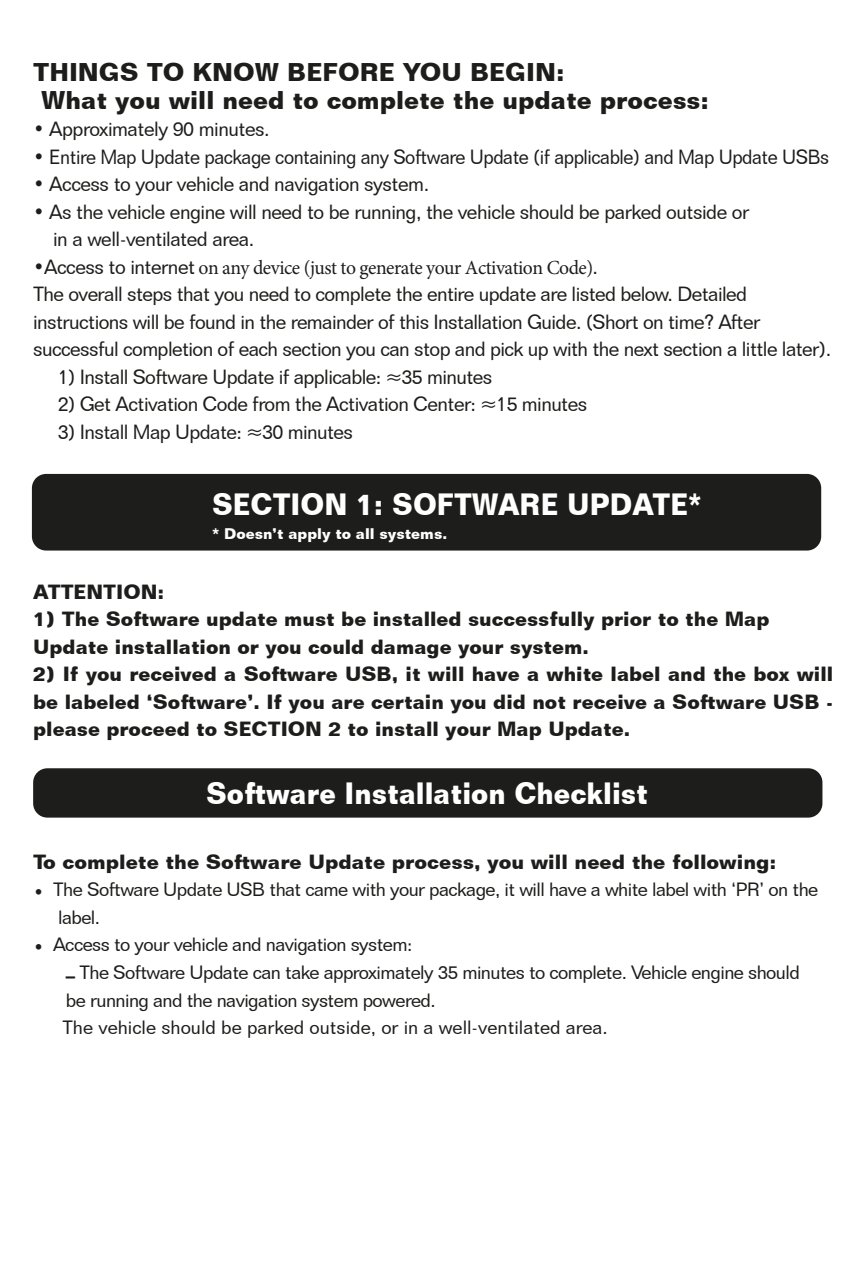
<style>
.page{position:relative;width:851px;height:1276px;background:#fff}
.page>*{position:absolute;margin:0;border:0;box-sizing:border-box;transform-origin:0 0}
.Head{font:700 30px "Folio BT";color:#fff;scale:.9 1}
.Copy{font:700 25px "Folio BT";color:#1d1d1b}
.Copy-2{font:20px "Folio BT";letter-spacing:-.03em;color:#1d1d1b}
.Copy-3{font:700 20px/27.5px "Folio BT";color:#1d1d1b;text-align:justify}
.Copy-4{font:20px "Minion Pro";letter-spacing:-.025em;color:#1d1d1b}
.Copy-5{font:18.75px/27.5px "Folio BT";letter-spacing:-.03em;color:#1d1d1b}
.Copy-6{font:18.75px "Folio BT";color:#1d1d1b}
.Copy-7{font:700 15px "Folio BT";color:#fff}
.s1{font-family:"Folio BT"}
.s2{font-weight:700}
</style>
<div class="page">
<div style="left:32px;top:474px;width:789px;height:76px;background:#1d1d1b;border-radius:14px"></div>
<div style="left:33px;top:768px;width:789px;height:49px;background:#1d1d1b;border-radius:14px"></div>
<p class="Copy" style="left:33px;top:57px;width:533px">THINGS TO KNOW BEFORE YOU BEGIN:</p>
<p class="Copy" style="left:41px;top:84px;width:669px">What you will need to complete the update process:</p>
<p class="Copy-2" style="left:33px;top:117px;width:238px">• Approximately 90 minutes.</p>
<p class="Copy-2" style="left:33px;top:144px;width:797px">• Entire Map Update package containing any Software Update (if applicable) and Map Update USBs</p>
<p class="Copy-2" style="left:33px;top:172px;width:397px">• Access to your vehicle and navigation system.</p>
<p class="Copy-2" style="left:33px;top:199px;width:717px">• As the vehicle engine will need to be running, the vehicle should be parked outside or</p>
<p class="Copy-2" style="left:53px;top:227px;width:202px">in a well-ventilated area.</p>
<p class="Copy-4" style="left:33px;top:254px;width:566px"><span class="s1">•Access to internet</span> on any device (just to generate your Activation Code)<span class="s1">.</span></p>
<p class="Copy-2" style="left:33px;top:282px;width:715px">The overall steps that you need to complete the entire update are listed below. Detailed</p>
<p class="Copy-2" style="left:33px;top:309px;width:728px">instructions will be found in the remainder of this Installation Guide. (Short on time? After</p>
<p class="Copy-2" style="left:33px;top:337px;width:799px">successful completion of each section you can stop and pick up with the next section a little later).</p>
<p class="Copy-2" style="left:58px;top:364px;width:436px">1) Install Software Update if applicable: ≈35 minutes</p>
<p class="Copy-2" style="left:58px;top:392px;width:531px">2) Get Activation Code from the Activation Center: ≈15 minutes</p>
<p class="Copy-2" style="left:58px;top:419px;width:297px">3) Install Map Update: ≈30 minutes</p>
<p class="Head" style="left:212px;top:486px;width:545px">SECTION 1: SOFTWARE UPDATE*</p>
<p class="Copy-7" style="left:212px;top:525px;width:236px">* Doesn’t apply to all systems.</p>
<p class="Copy-3" style="left:33px;top:578px;width:133px">ATTENTION:</p>
<p class="Copy-3" style="left:33px;top:605px;width:737px">1) The Software update must be installed successfully prior to the Map</p>
<p class="Copy-3" style="left:33px;top:633px;width:557px">Update installation or you could damage your system.</p>
<p class="Copy-3" style="left:33px;top:660px;width:801px">2) If you received a Software USB, it will have a white label and the box will be labeled ‘Software’. If you are certain you did not receive a Software USB - please proceed to SECTION 2 to install your Map Update.</p>
<p class="Head" style="left:206px;top:775px;width:492px">Software Installation Checklist</p>
<p class="Copy-3" style="left:33px;top:848px;width:744px">To complete the Software Update process, you will need the following:</p>
<p class="Copy-5" style="left:58px;top:876px;width:761px;text-indent:-25px"><span class="s2">•</span> The Software Update USB that came with your package, it will have a white label with ‘PR’ on the label.</p>
<p class="Copy-5" style="left:33px;top:931px;width:381px"><span class="s2">•</span> Access to your vehicle and navigation system:</p>
<p class="Copy-5" style="left:66px;top:958px;width:735px"><span class="s2">–</span> The Software Update can take approximately 35 minutes to complete. Vehicle engine should</p>
<p class="Copy-5" style="left:66px;top:986px;width:371px">be running and the navigation system powered.</p>
<p class="Copy-6" style="left:62px;top:1016px;width:546px">The vehicle should be parked outside, or in a well-ventilated area.</p>
</div>
